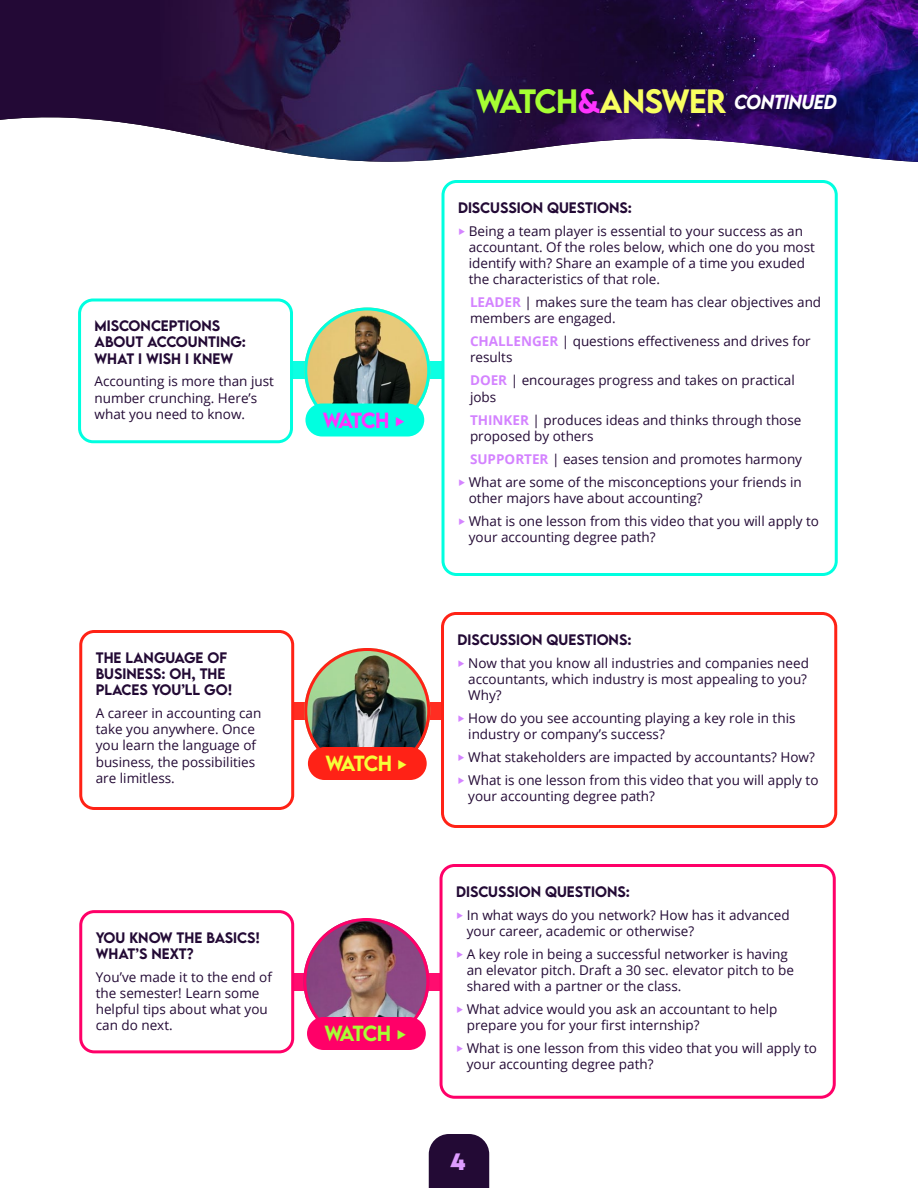
<style>
.page{position:relative;width:918px;height:1188px;background:#fff}
.page>*{position:absolute;margin:0;border:0;box-sizing:border-box;transform-origin:0 0}
.TEXT_-_Body{font:500 30px "LEMONMILK";color:#a6ff33}
.TEXT_-_Body-2{font:700 21px "LEMONMILK";color:#dd9cff}
.TEXT_-_Body-3{font:500 19.5px "LEMONMILK";color:#a6ff33}
.TEXT_-_Body-4{font:500 19.5px "LEMONMILK";color:#f6ff39}
.TEXT_-_Body-5{font:500 19.5px "LEMONMILK";color:#f3f}
.TEXT_-_Body-6{font:italic 500 18px "LEMONMILK";letter-spacing:-.02em;color:#fff}
.List_Paragraph{font:13.5px/16.2px "Open Sans";color:#230a35}
.List_Paragraph-2{font:500 13.5px/16.2px "LEMONMILK";color:#230a35}
.s1{font-family:"Roboto";font-weight:400}
.s2{font-style:normal;font-size:30px;color:#a6ff33}
.s3{font-style:normal;font-size:30px;color:#f3f}
.s4{font-style:normal;font-size:30px;color:#f8ff61}
.s5{font-family:"Roboto";color:#d483ff}
.s6{font-weight:700;color:#d483ff}
</style>
<div class="page">
<div style="left:265px;top:973px;width:192px;height:18px;background:#ff0d6f"></div>
<div style="left:81px;top:912px;width:212px;height:140px;background:#fff;border-radius:14px"></div>
<div style="left:79px;top:910px;width:215px;height:143px;border:3px solid #ff0068;border-radius:14px"></div>
<div style="left:441px;top:866px;width:393px;height:231px;background:#fff;border-radius:14px"></div>
<div style="left:440px;top:864px;width:396px;height:235px;border:3px solid #ff0068;border-radius:14px"></div>
<div style="left:266px;top:702px;width:192px;height:18px;background:#ff2d22"></div>
<div style="left:81px;top:632px;width:212px;height:176px;background:#fff;border-radius:14px"></div>
<div style="left:79px;top:630px;width:215px;height:180px;border:3px solid #ff2216;border-radius:14px"></div>
<div style="left:443px;top:614px;width:393px;height:212px;background:#fff;border-radius:14px"></div>
<div style="left:441px;top:612px;width:396px;height:216px;border:3px solid #ff2216;border-radius:14px"></div>
<img style="left:303px;top:920px;width:126px;height:123px">
<div style="left:303px;top:918px;width:126px;height:126px;border:3px solid #ff0068;border-radius:50%"></div>
<div style="left:307px;top:1017px;width:119px;height:33px;background:#ff0068;border-radius:16px"></div>
<img style="left:304px;top:648px;width:126px;height:126px;border-radius:63px">
<div style="left:304px;top:648px;width:126px;height:126px;border:3px solid #ff2216;border-radius:50%"></div>
<div style="left:308px;top:747px;width:119px;height:33px;background:#ff2216;border-radius:16px"></div>
<div style="left:429px;top:1134px;width:60px;height:54px;background:#230a35"></div>
<img style="left:0;top:0;width:918px;height:162px">
<div style="left:273px;top:362px;width:192px;height:18px;background:#0dffe2"></div>
<div style="left:80px;top:300px;width:212px;height:142px;background:#fff;border-radius:14px"></div>
<div style="left:78px;top:298px;width:215px;height:145px;border:3px solid #00ffe0;border-radius:14px"></div>
<div style="left:443px;top:182px;width:393px;height:392px;background:#fff;border-radius:14px"></div>
<div style="left:442px;top:180px;width:396px;height:396px;border:3px solid #00ffe0;border-radius:14px"></div>
<img style="left:304px;top:308px;width:126px;height:126px;border-radius:63px">
<div style="left:304px;top:308px;width:126px;height:126px;border:3px solid #00ffe0;border-radius:50%"></div>
<div style="left:305px;top:404px;width:119px;height:32px;background:#00ffe0;border-radius:16px"></div>
<p class="List_Paragraph-2" style="left:95px;top:318px;width:127px">MISCONCEPTIONS<br>ABOUT ACCO</p>
<p class="List_Paragraph-2" style="left:95px;top:334px;width:153px;text-indent:93px">UNTING:<br>WHAT I WISH I KNEW</p>
<p class="List_Paragraph" style="left:95px;top:373px;width:181px">Accounting is more than just number crunching. Here’s what you need to know.</p>
<p class="List_Paragraph-2" style="left:96px;top:649px;width:133px">THE LANGUAGE OF<br>BUSINESS: OH, THE<br>PLACE</p>
<p class="List_Paragraph-2" style="left:140px;top:682px;width:94px">S YOU’LL GO!</p>
<p class="List_Paragraph" style="left:96px;top:705px;width:167px">A career in accounting can take you anywhere. Once you learn the language of business, the possibilities are limitless.</p>
<p class="List_Paragraph-2" style="left:96px;top:929px;width:166px">YOU KNOW THE BASICS!<br>WHAT’S NEXT?</p>
<p class="List_Paragraph" style="left:96px;top:969px;width:178px">You’ve made it to the end of the semester! Learn some helpful tips about what you can do next.</p>
<p class="TEXT_-_Body-5" style="left:323px;top:407px;width:84px">WATCH <span class="s1">‣</span></p>
<p class="TEXT_-_Body-4" style="left:325px;top:751px;width:84px">WATCH <span class="s1">‣</span></p>
<p class="TEXT_-_Body-3" style="left:324px;top:1021px;width:84px">WATCH <span class="s1">‣</span></p>
<p class="TEXT_-_Body" style="left:476px;top:82px;width:22px">WATC</p>
<p class="TEXT_-_Body-6" style="left:556px;top:90px;width:282px"><span class="s2">H</span><span class="s3">&amp;</span><span class="s4">ANSWER</span> CONTINUED</p>
<p class="List_Paragraph-2" style="left:458px;top:199px;width:175px">DISCUSSION QUESTIONS:</p>
<p class="List_Paragraph" style="left:469px;top:222px;width:348px;text-indent:-11px"><span class="s5">‣</span> Being a team player is essential to your success as an accountant. Of the roles below, which one do you most identify with? Share an example of a time you exuded the characteristics of that role.</p>
<p class="List_Paragraph" style="left:470px;top:294px;width:353px"><span class="s6">LEADER</span> | makes sure the team has clear objectives and members are engaged.</p>
<p class="List_Paragraph" style="left:470px;top:333px;width:342px"><span class="s6">CHALLENGER</span> | questions effectiveness and drives for results</p>
<p class="List_Paragraph" style="left:470px;top:372px;width:326px"><span class="s6">DOER</span> | encourages progress and takes on practical jobs</p>
<p class="List_Paragraph" style="left:470px;top:411px;width:333px"><span class="s6">THINKER</span> | produces ideas and thinks through those proposed by others</p>
<p class="List_Paragraph" style="left:470px;top:450px;width:334px"><span class="s6">SUPPORTER</span> | eases tension and promotes harmony</p>
<p class="List_Paragraph" style="left:469px;top:473px;width:334px;text-indent:-11px"><span class="s5">‣</span> What are some of the misconceptions your friends in other majors have about accounting?</p>
<p class="List_Paragraph" style="left:469px;top:512px;width:352px;text-indent:-11px"><span class="s5">‣</span> What is one lesson from this video that you will apply to your accounting degree path?</p>
<p class="List_Paragraph-2" style="left:458px;top:631px;width:175px">DISCUSSION QUESTIONS:</p>
<p class="List_Paragraph" style="left:468px;top:654px;width:342px;text-indent:-11px"><span class="s5">‣</span> Now that you know all industries and companies need accountants, which industry is most appealing to you?<br>Why?</p>
<p class="List_Paragraph" style="left:468px;top:710px;width:329px;text-indent:-11px"><span class="s5">‣</span> How do you see accounting playing a key role in this industry or company’s success?</p>
<p class="List_Paragraph" style="left:458px;top:749px;width:359px"><span class="s5">‣</span> What stakeholders are impacted by accountants? How?</p>
<p class="List_Paragraph" style="left:468px;top:772px;width:352px;text-indent:-11px"><span class="s5">‣</span> What is one lesson from this video that you will apply to your accounting degree path?</p>
<p class="List_Paragraph-2" style="left:456px;top:883px;width:175px">DISCUSSION QUESTIONS:</p>
<p class="List_Paragraph" style="left:467px;top:906px;width:324px;text-indent:-11px"><span class="s5">‣</span> In what ways do you network? How has it advanced your career, academic or otherwise?</p>
<p class="List_Paragraph" style="left:467px;top:945px;width:329px;text-indent:-11px"><span class="s5">‣</span> A key role in being a successful networker is having an elevator pitch. Draft a 30 sec. elevator pitch to be shared with a partner or the class.</p>
<p class="List_Paragraph" style="left:467px;top:1001px;width:312px;text-indent:-11px"><span class="s5">‣</span> What advice would you ask an accountant to help prepare you for your first internship?</p>
<p class="List_Paragraph" style="left:467px;top:1040px;width:352px;text-indent:-11px"><span class="s5">‣</span> What is one lesson from this video that you will apply to your accounting degree path?</p>
<p class="TEXT_-_Body-2" style="left:450px;top:1148px;width:17px">4</p>
</div>
